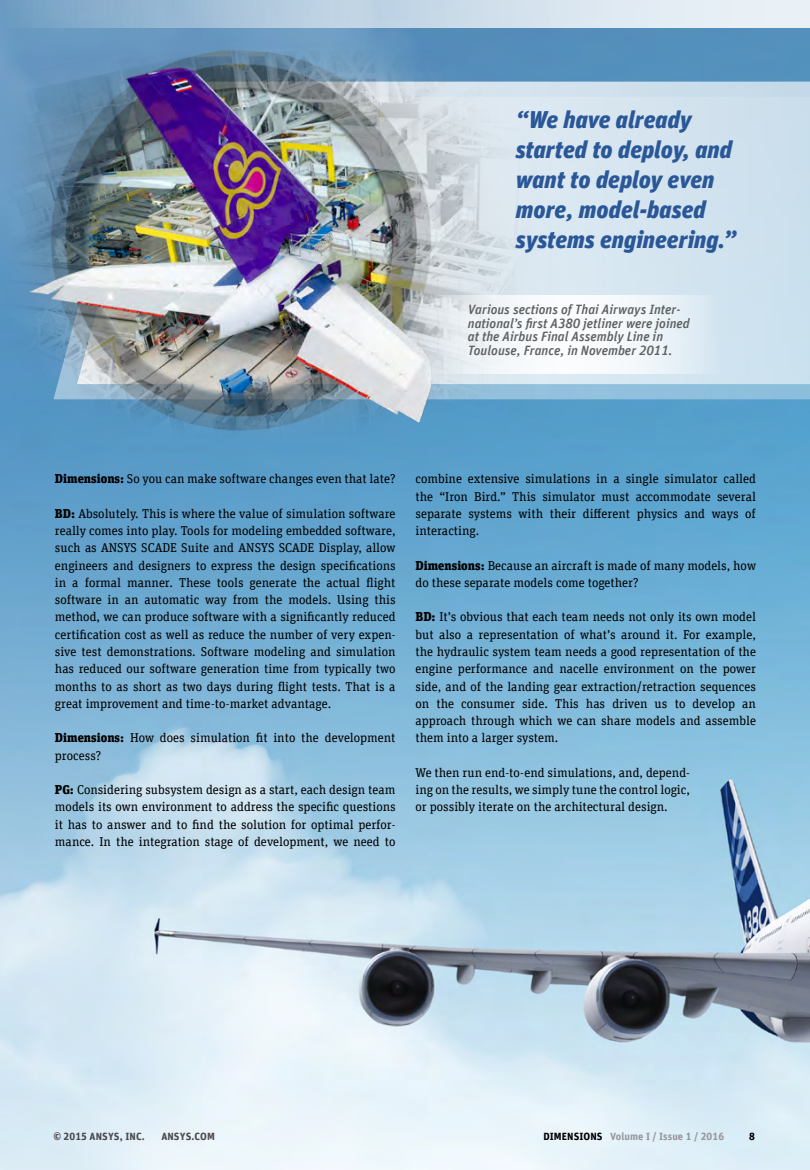
<style>
.page{position:relative;width:810px;height:1170px;background:#fff}
.page>*{position:absolute;margin:0;border:0;box-sizing:border-box;transform-origin:0 0}
.t1{font:italic 900 24px/30px "Unit Offc Pro";color:#2a5798}
.t2{font:italic 500 13.5px/13.5px "Unit Offc Pro";color:#5f6062}
.t3{font:12.75px/17.2px "Unit Slab Offc Pro";color:#000;text-align:justify}
.t4{font:700 10.5px "Unit Offc Pro";letter-spacing:.01em;color:#97999c}
.t5{font:700 10.5px "Unit Offc Pro";letter-spacing:.01em;color:#4a4a4d}
.t6{font:700 10.5px "Unit Offc Pro";color:#000}
.s1{font-weight:900}
.s2{color:#000}
</style>
<div class="page">
<img style="left:0;top:28px;width:810px;height:1141px">
<div style="left:0;top:0;width:810px;height:28px;background:#e7eff5"></div>
<div style="left:636px;top:82px;width:174px;height:302px;background:#cfe2ee"></div>
<img style="left:0;top:0;width:636px;height:489px">
<svg style="left:407px;top:295px;width:314px;height:78px;fill:#f0f5f9"></svg>
<h1 class="t1" style="left:516px;top:103px;width:222px">“We have already started to deploy, and want to deploy even more, model-based systems engineering.”</h1>
<p class="t2" style="left:468px;top:302px;width:223px">Various sections of Thai Airways Inter&shy;national’s first A380 jetliner were joined at the Airbus Final Assembly Line in Toulouse, France, in November 2011.</p>
<p class="t3" style="left:55px;top:470px;width:342px"><span class="s1">Dimensions:</span> So you can make software changes even that late?</p>
<p class="t3" style="left:55px;top:504px;width:342px"><span class="s1">BD:</span> Absolutely. This is where the value of simulation software really comes into play. Tools for modeling embedded software, such as ANSYS SCADE Suite and ANSYS SCADE Display, allow engineers and designers to express the design specifications in a formal manner. These tools generate the actual flight software in an automatic way from the models. Using this method, we can produce software with a significantly reduced certification cost as well as reduce the number of very expen&shy;sive test demonstrations. Software modeling and simulation has reduced our software generation time from typically two months to as short as two days during flight tests. That is a great improvement and time-to-market advantage.</p>
<p class="t3" style="left:55px;top:728px;width:342px"><span class="s1">Dimensions:</span> How does simulation fit into the development process?</p>
<p class="t3" style="left:55px;top:780px;width:342px"><span class="s1">PG:</span> Considering subsystem design as a start, each design team models its own environment to address the specific questions it has to answer and to find the solution for optimal perfor&shy;mance. In the integration stage of development, we need to</p>
<p class="t3" style="left:416px;top:470px;width:342px">combine extensive simulations in a single simulator called the “Iron Bird.” This simulator must accommodate several separate systems with their different physics and ways of interacting.</p>
<p class="t3" style="left:416px;top:556px;width:342px"><span class="s1">Dimensions:</span> Because an aircraft is made of many models, how do these separate models come together?</p>
<p class="t3" style="left:416px;top:608px;width:342px"><span class="s1">BD:</span> It’s obvious that each team needs not only its own model but also a representation of what’s around it. For example, the hydraulic system team needs a good representation of the engine performance and nacelle environment on the power side, and of the landing gear extraction/retraction sequences on the consumer side. This has driven us to develop an approach through which we can share models and assemble them into a larger system.</p>
<p class="t3" style="left:416px;top:763px;width:276px">We then run end-to-end simulations, and, depend&shy;ing on the results, we simply tune the control logic, or possibly iterate on the architectural design.</p>
<p class="t5" style="left:53px;top:1128px;width:93px">© 2015 ANSYS, INC.</p>
<p class="t5" style="left:161px;top:1128px;width:55px">ANSYS.COM</p>
<p class="t4" style="left:543px;top:1128px;width:182px"><span class="s2">DIMENSIONS</span> Volume I / Issue 1 / 2016</p>
<p class="t6" style="left:749px;top:1128px;width:7px">8</p>
</div>
